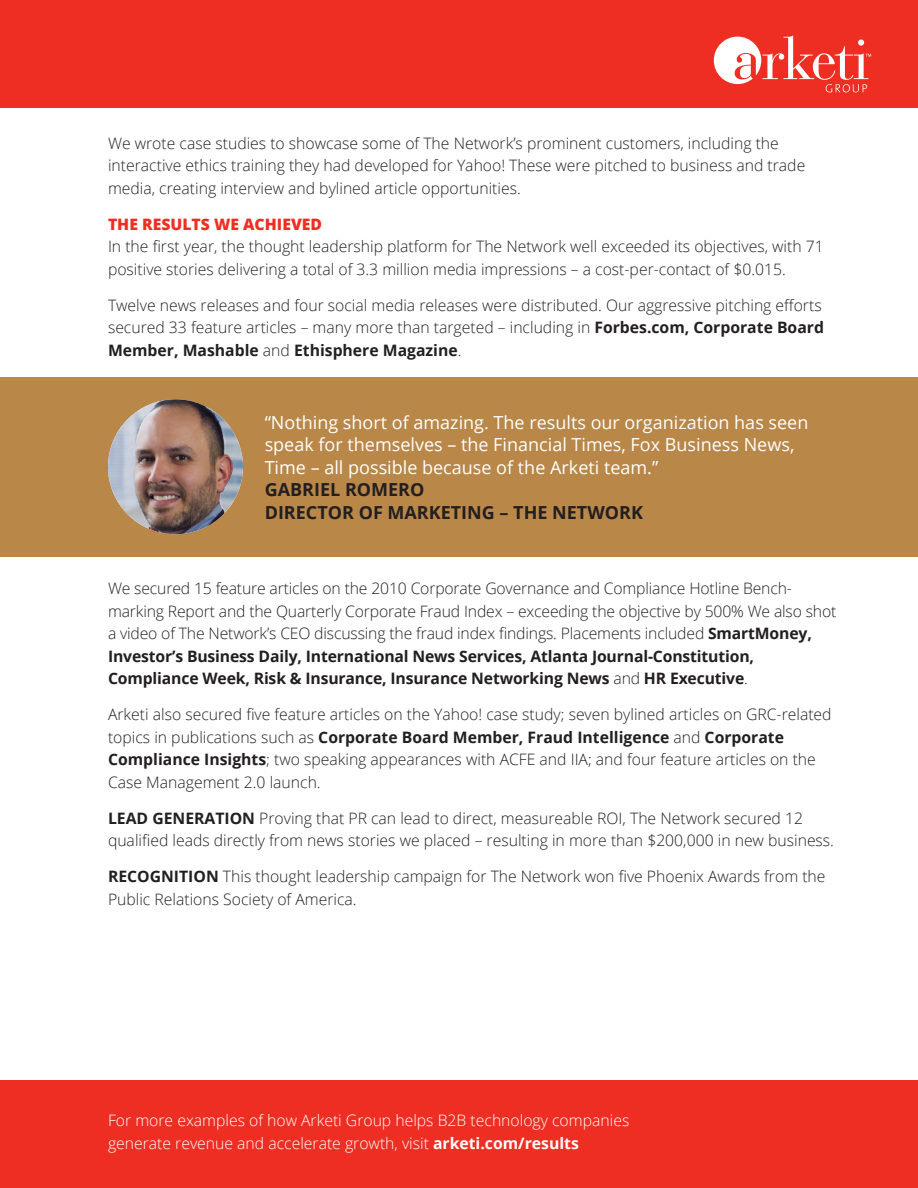
<style>
.page{position:relative;width:918px;height:1188px;background:#fff}
.page>*{position:absolute;margin:0;border:0;box-sizing:border-box;transform-origin:0 0}
.quote{font:18px/22.5px "Open Sans";color:#fff}
.quote_attribution{font:700 18px/22.5px "Open Sans";color:#231f20}
.t1{font:300 15.75px/22.5px "Open Sans";color:#231f20}
.t2{font:300 15.75px/22.5px "Open Sans";color:#fff}
.subhead{font:800 15.75px "Open Sans";color:#ee2e22}
.s1{font-weight:700}
</style>
<div class="page">
<div style="left:0;top:377px;width:918px;height:179px;background:#b98747"></div>
<img style="left:108px;top:399px;width:135px;height:135px;border-radius:68px">
<div style="left:0;top:1080px;width:918px;height:108px;background:#ee2e22"></div>
<div style="left:0;top:0;width:918px;height:108px;background:#ee2e22"></div>
<svg style="left:714px;top:35px;width:157px;height:57px"></svg>
<p class="t1" style="left:108px;top:131px;width:699px">We wrote case studies to showcase some of The Network’s prominent customers, including the interactive ethics training they had developed for Yahoo! These were pitched to business and trade media, creating interview and bylined article opportunities.</p>
<p class="subhead" style="left:108px;top:212px;width:216px">THE RESULTS WE ACHIEVED</p>
<p class="t1" style="left:108px;top:235px;width:717px">In the first year, the thought leadership platform for The Network well exceeded its objectives, with 71 positive stories delivering a total of 3.3 million media impressions – a cost-per-contact of $0.015.</p>
<p class="t1" style="left:108px;top:293px;width:718px">Twelve news releases and four social media releases were distributed. Our aggressive pitching efforts secured 33 feature articles – many more than targeted – including in <span class="s1">Forbes.com, Corporate Board<br>Member, Mashable</span> and <span class="s1">Ethisphere Magazine</span>.</p>
<p class="quote" style="left:265px;top:410px;width:545px">“Nothing short of amazing. The results our organization has seen speak for themselves – the Financial Times, Fox Business News,<br>Time – all possible because of the Arketi team.”</p>
<p class="quote_attribution" style="left:265px;top:478px;width:380px">GABRIEL ROMERO<br>DIRECTOR OF MARKETING – THE NETWORK</p>
<p class="t1" style="left:108px;top:577px;width:730px">We secured 15 feature articles on the 2010 Corporate Governance and Compliance Hotline Bench&shy;marking Report and the Quarterly Corporate Fraud Index – exceeding the objective by 500% We also shot a video of The Network’s CEO discussing the fraud index findings. Placements included <span class="s1">SmartMoney, Investor’s Business Daily, International News Services, Atlanta Journal-Constitution, Compliance Week, Risk &amp; Insurance, Insurance Networking News</span> and <span class="s1">HR Executive</span>.</p>
<p class="t1" style="left:108px;top:703px;width:725px">Arketi also secured five feature articles on the Yahoo! case study; seven bylined articles on GRC-related topics in publications such as <span class="s1">Corporate Board Member, Fraud Intelligence</span> and <span class="s1">Corporate Compliance Insights</span>; two speaking appearances with ACFE and IIA; and four feature articles on the Case Management 2.0 launch.</p>
<p class="t1" style="left:108px;top:806px;width:728px"><span class="s1">LEAD GENERATION</span> Proving that PR can lead to direct, measureable ROI, The Network secured 12 qualified leads directly from news stories we placed – resulting in more than $200,000 in new business.</p>
<p class="t1" style="left:108px;top:865px;width:719px"><span class="s1">RECOGNITION</span> This thought leadership campaign for The Network won five Phoenix Awards from the<br>Public Relations Society of America.</p>
<p class="t2" style="left:108px;top:1109px;width:523px">For more examples of how Arketi Group helps B2B technology companies generate revenue and accelerate growth, visit <span class="s1">arketi.com/results</span></p>
</div>
